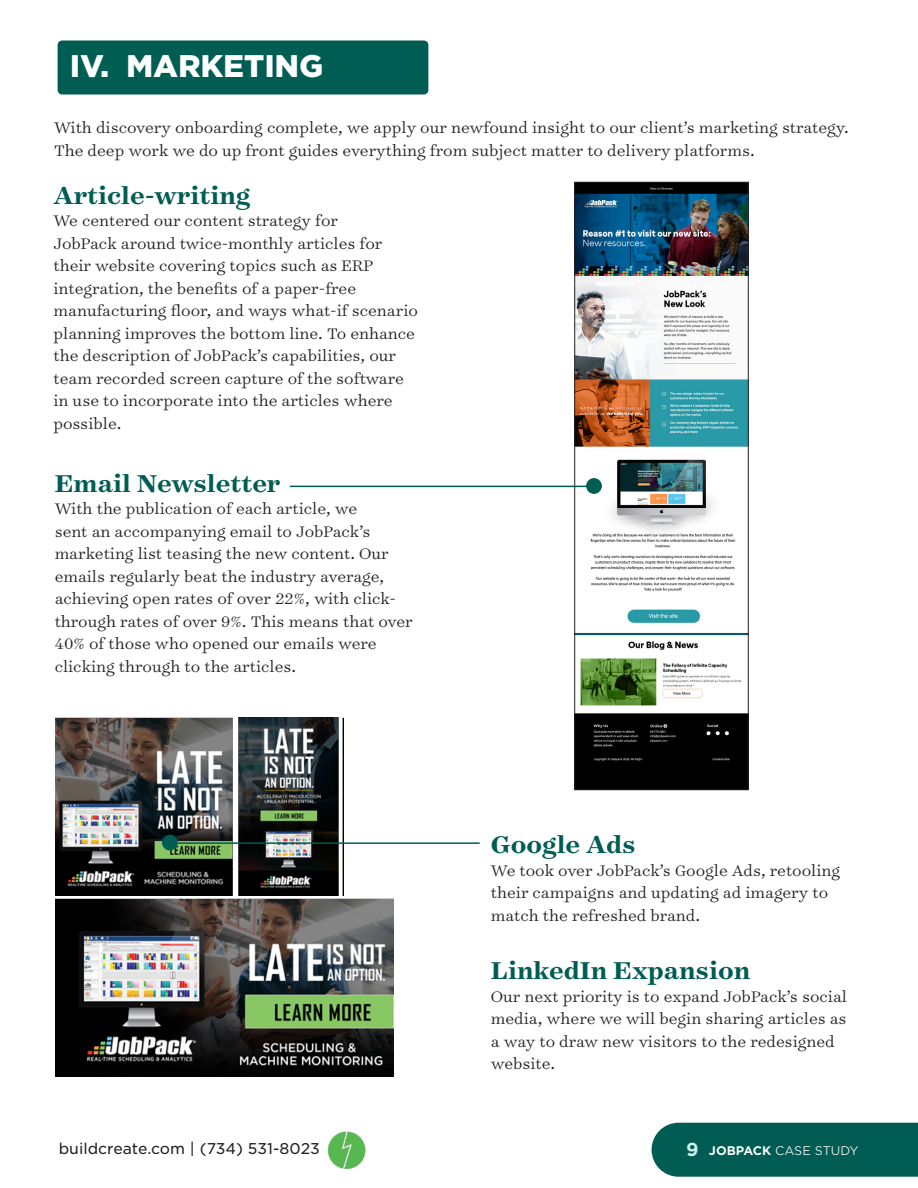
<style>
.page{position:relative;width:918px;height:1188px;background:#fff}
.page>*{position:absolute;margin:0;border:0;box-sizing:border-box;transform-origin:0 0}
.Paragraph_Style_1{font:900 30px "Gotham S Sm";letter-spacing:-.01em;color:#fff}
.t1{font:700 24px "Surveyor S Sm";color:#005d53}
.t2{font:300 15px/22.5px "Surveyor S Sm";color:#231f20}
.t3{font:15px "Gotham S Sm";color:#231f20}
.t4{font:300 12px "Gotham S Sm";letter-spacing:-.005em;color:#fff}
.s1{font-weight:700;font-size:18px;color:#cef2ec}
.s2{font-weight:700}
</style>
<div class="page">
<div style="left:652px;top:1123px;width:266px;height:54px;background:#015d53"></div>
<img style="left:328px;top:1131px;width:38px;height:38px">
<div style="left:58px;top:40px;width:370px;height:54px;background:#005d53;border-radius:4px"></div>
<img style="left:56px;top:717px;width:288px;height:178px">
<img style="left:56px;top:898px;width:338px;height:178px">
<img style="left:576px;top:184px;width:171px;height:604px">
<div style="left:574px;top:182px;width:175px;height:608px;border:1px solid #231f20"></div>
<hr style="left:290px;top:486px;width:304px;height:1px;background:#005d53">
<hr style="left:176px;top:842px;width:304px;height:2px;background:#005d53">
<div style="left:586px;top:478px;width:16px;height:16px;background:#005d53;border-radius:50%"></div>
<div style="left:162px;top:835px;width:16px;height:15px;background:#005d53;border-radius:50%"></div>
<p class="Paragraph_Style_1" style="left:70px;top:45px;width:255px">IV. MARKETING</p>
<p class="t2" style="left:54px;top:117px;width:797px">With discovery onboarding complete, we apply our newfound insight to our client’s marketing strategy.<br>The deep work we do up front guides everything from subject matter to delivery platforms.</p>
<p class="t1" style="left:54px;top:177px;width:198px">Article-writing</p>
<p class="t2" style="left:54px;top:209px;width:366px">We centered our content strategy for<br>JobPack around twice-monthly articles for their website covering topics such as ERP integration, the benefits of a paper-free manufacturing floor, and ways what-if scenario planning improves the bottom line. To enhance the description of JobPack’s capabilities, our team recorded screen capture of the software in use to incorporate into the articles where possible.</p>
<p class="t1" style="left:55px;top:465px;width:227px">Email Newsletter</p>
<p class="t2" style="left:55px;top:497px;width:360px">With the publication of each article, we<br>sent an accompanying email to JobPack’s marketing list teasing the new content. Our emails regularly beat the industry average, achieving open rates of over 22%, with click&shy;through rates of over 9%. This means that over 40% of those who opened our emails were clicking through to the articles.</p>
<p class="t1" style="left:491px;top:827px;width:146px">Google Ads</p>
<p class="t2" style="left:491px;top:859px;width:351px">We took over JobPack’s Google Ads, retooling their campaigns and updating ad imagery to match the refreshed brand.</p>
<p class="t1" style="left:491px;top:953px;width:261px">LinkedIn Expansion</p>
<p class="t2" style="left:491px;top:985px;width:358px">Our next priority is to expand JobPack’s social media, where we will begin sharing articles as a way to draw new visitors to the redesigned website.</p>
<p class="t3" style="left:59px;top:1139px;width:263px">buildcreate.com | (734) 531-8023</p>
<p class="t4" style="left:686px;top:1142px;width:174px"><span class="s1">9</span> <span class="s2">JOBPACK</span> CASE STUDY</p>
</div>
